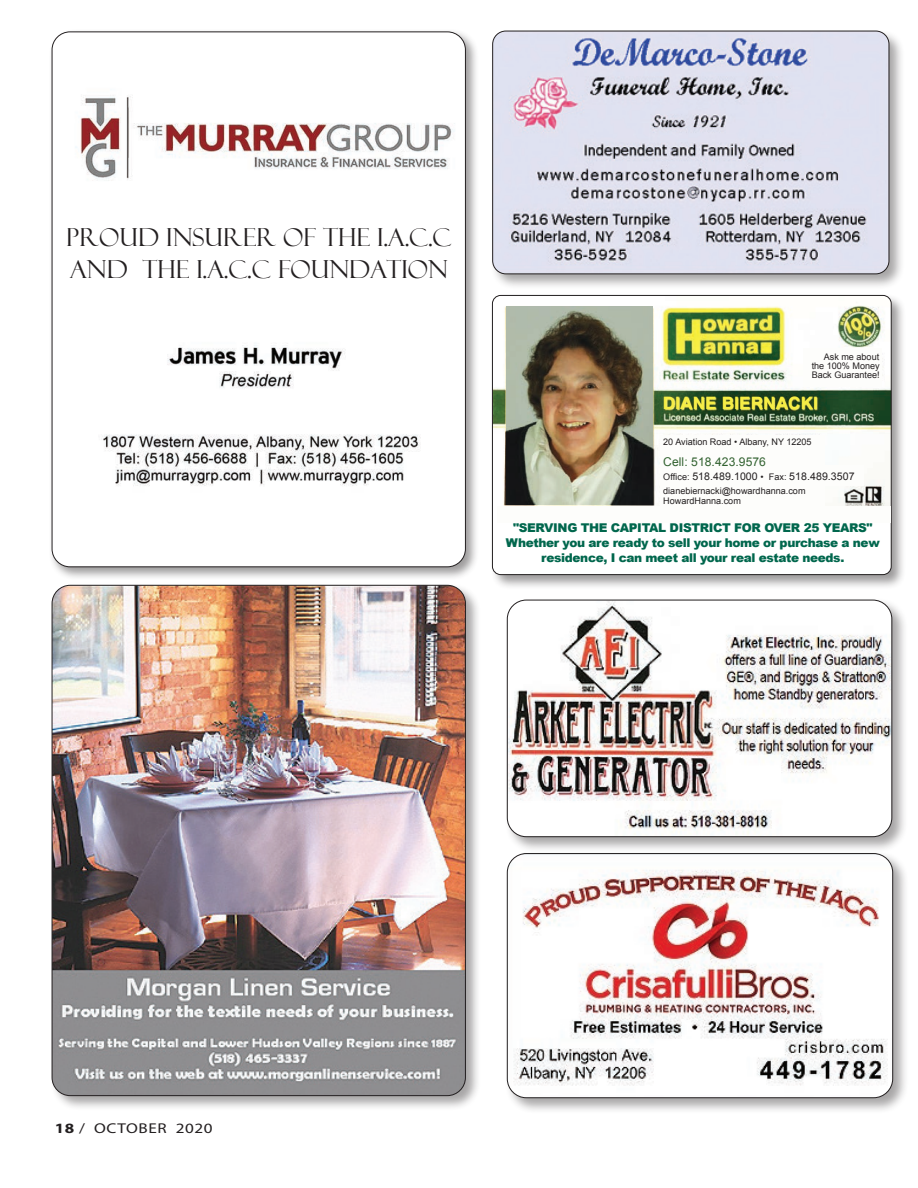
<style>
.page{position:relative;width:918px;height:1188px;background:#fff}
.page>*{position:absolute;margin:0;border:0;box-sizing:border-box;transform-origin:0 0}
.t1{font:24.9px/32.5px "Felix Titling";color:#231f20}
.t2{font:700 17.1px "Arial";letter-spacing:.01em;color:#f6ee45}
.t3{font:14.25px "Myriad Pro";letter-spacing:.035em;color:#231f20;scale:1.2 1}
.t4{font:900 12.15px/15.1px "Arial";letter-spacing:-.03em;color:#01674d;text-align:center}
.t5{font:12.15px "Arial";letter-spacing:.005em;color:#326230}
.t6{font:10.65px "Arial";letter-spacing:.005em;color:#231f20}
.t7{font:9px "Arial";color:#231f20}
.s1{font-size:9px}
.s2{font-weight:700}
</style>
<div class="page">
<div style="left:505px;top:598px;width:403px;height:255px;background:#231f20;opacity:.4"></div>
<img style="left:507px;top:600px;width:385px;height:237px">
<div style="left:507px;top:600px;width:385px;height:237px;border:1px solid #231f20;border-radius:19px"></div>
<div style="left:505px;top:851px;width:404px;height:263px;background:#231f20;opacity:.4"></div>
<img style="left:507px;top:854px;width:386px;height:244px">
<div style="left:507px;top:853px;width:386px;height:245px;border:1px solid #231f20;border-radius:19px"></div>
<div style="left:490px;top:29px;width:416px;height:261px;background:#231f20;opacity:.4"></div>
<img style="left:493px;top:31px;width:396px;height:243px">
<div style="left:492px;top:31px;width:397px;height:243px;border:1px solid #231f20;border-radius:13px"></div>
<div style="left:50px;top:583px;width:431px;height:528px;background:#231f20;opacity:.4"></div>
<img style="left:52px;top:585px;width:413px;height:511px">
<div style="left:490px;top:293px;width:417px;height:297px;background:#231f20;opacity:.45"></div>
<div style="left:492px;top:295px;width:399px;height:280px;background:#fff;border-radius:8px"></div>
<img style="left:492px;top:295px;width:399px;height:211px">
<div style="left:492px;top:295px;width:399px;height:280px;border:1px solid #231f20;border-radius:8px"></div>
<div style="left:804px;top:348px;width:78px;height:38px;background:#fdfdfb"></div>
<div style="left:661px;top:435px;width:164px;height:71px;background:#fdfdfb"></div>
<div style="left:497px;top:506px;width:394px;height:16px;background:#fdfdfb"></div>
<div style="left:822px;top:465px;width:41px;height:21px;background:#fdfdfb"></div>
<img style="left:506px;top:307px;width:146px;height:198px">
<div style="left:49px;top:28px;width:430px;height:552px;background:#231f20;opacity:.44"></div>
<img style="left:52px;top:32px;width:413px;height:535px">
<p class="t1" style="left:66px;top:221px;width:387px">PROUD INSURER OF THE I.A.C.C<br>AND THE I.A.C.C FOUNDATION</p>
<p class="t7" style="left:824px;top:351px;width:57px">Ask me about</p>
<p class="t7" style="left:812px;top:360px;width:70px">the 100% Money</p>
<p class="t7" style="left:812px;top:369px;width:70px">Back Guarantee!</p>
<p class="t2" style="left:663px;top:392px;width:157px">DIANE BIERNACKI</p>
<p class="t7" style="left:663px;top:436px;width:150px">20 Aviation Road • Albany, NY 12205</p>
<p class="t5" style="left:663px;top:454px;width:104px">Cell: 518.423.9576</p>
<p class="t7" style="left:663px;top:485px;width:144px">dianebiernacki@howardhanna.com</p>
<p class="t7" style="left:663px;top:495px;width:79px">HowardHanna.com</p>
<p class="t6" style="left:663px;top:469px;width:193px"><span class="s1">Office:</span> 518.489.1000 <span class="s1">• Fax:</span> 518.489.3507</p>
<p class="t4" style="left:513px;top:520px;width:361px">"SERVING THE CAPITAL DISTRICT FOR OVER 25 YEARS"</p>
<p class="t4" style="left:506px;top:535px;width:375px">Whether you are ready to sell your home or purchase a new residence, I can meet all your real estate needs.</p>
<p class="t3" style="left:55px;top:1120px;width:133px"><span class="s2">18</span> / OCTOBER 2020</p>
</div>
